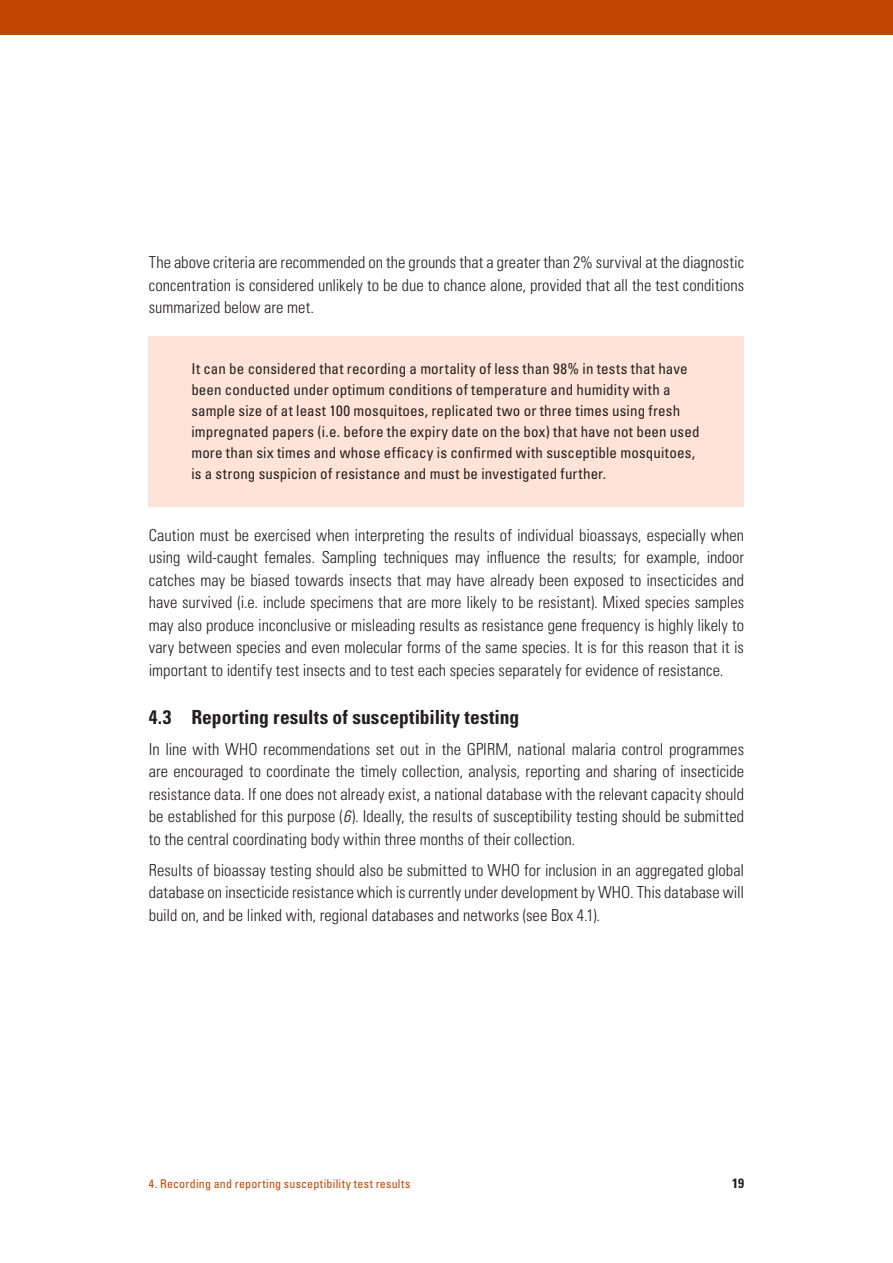
<style>
.page{position:relative;width:893px;height:1263px;background:#fff}
.page>*{position:absolute;margin:0;border:0;box-sizing:border-box;transform-origin:0 0}
.head_B{font:700 condensed 19.5px "Univers";letter-spacing:.005em;color:#231f20}
.body{font:300 condensed 16.5px/22.5px "Univers";letter-spacing:.005em;color:#231f20;text-align:justify}
.BH_text{font:condensed 15px/21px "Univers";letter-spacing:.01em;color:#231f20}
.t1{font:700 condensed 13.5px "Univers";color:#231f20}
.runhead_R{font:condensed 12px "Univers";letter-spacing:.02em;color:#c14600}
.s1{font-style:italic}
</style>
<div class="page">
<div style="left:0;top:0;width:893px;height:34px;background:#c14600"></div>
<div style="left:149px;top:337px;width:595px;height:170px;background:#ffe3d7"></div>
<p class="body" style="left:149px;top:251px;width:597px">The above criteria are recommended on the grounds that a greater than 2% survival at the diagnostic concentration is considered unlikely to be due to chance alone, provided that all the test conditions summarized below are met.</p>
<p class="BH_text" style="left:191px;top:357px;width:510px">It can be considered that recording a mortality of less than 98% in tests that have been conducted under optimum conditions of temperature and humidity with a sample size of at least 100 mosquitoes, replicated two or three times using fresh impregnated papers (i.e. before the expiry date on the box) that have not been used more than six times and whose efficacy is confirmed with susceptible mosquitoes, is a strong suspicion of resistance and must be investigated further.</p>
<p class="body" style="left:149px;top:523px;width:597px">Caution must be exercised when interpreting the results of individual bioassays, especially when using wild-caught females. Sampling techniques may influence the results; for example, indoor catches may be biased towards insects that may have already been exposed to insecticides and have survived (i.e. include specimens that are more likely to be resistant). Mixed species samples may also produce inconclusive or misleading results as resistance gene frequency is highly likely to vary between species and even molecular forms of the same species. It is for this reason that it is important to identify test insects and to test each species separately for evidence of resistance.</p>
<p class="head_B" style="left:149px;top:705px;width:372px">4.3 Reporting results of susceptibility testing</p>
<p class="body" style="left:149px;top:737px;width:597px">In line with WHO recommendations set out in the GPIRM, national malaria control programmes are encouraged to coordinate the timely collection, analysis, reporting and sharing of insecticide resistance data. If one does not already exist, a national database with the relevant capacity should be established for this purpose (<span class="s1">6</span>). Ideally, the results of susceptibility testing should be submitted to the central coordinating body within three months of their collection.</p>
<p class="body" style="left:149px;top:858px;width:597px">Results of bioassay testing should also be submitted to WHO for inclusion in an aggregated global database on insecticide resistance which is currently under development by WHO. This database will build on, and be linked with, regional databases and networks (see Box 4.1).</p>
<p class="runhead_R" style="left:149px;top:1176px;width:263px">4. Recording and reporting susceptibility test results</p>
<p class="t1" style="left:732px;top:1175px;width:13px">19</p>
</div>
